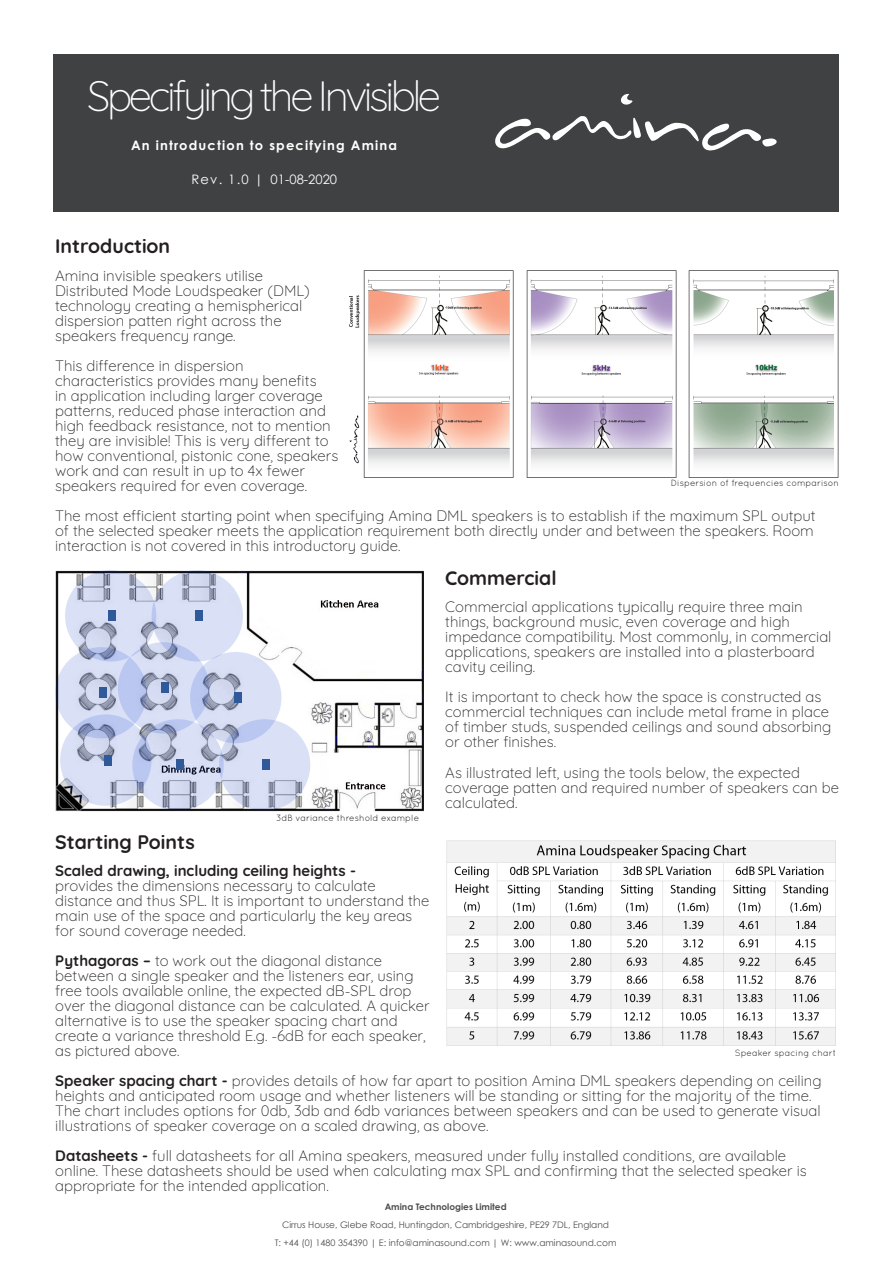
<style>
.page{position:relative;width:893px;height:1263px;background:#fff}
.page>*{position:absolute;margin:0;border:0;box-sizing:border-box;transform-origin:0 0}
.t1{font:300 42.3px "Quicksand";letter-spacing:-.08em;color:#fff}
.t2{font:700 19.5px "Quicksand";color:#231f20}
.t3{font:300 15px/15px "Quicksand";color:#231f20}
.t4{font:700 15px "Quicksand";color:#231f20}
.t5{font:700 13.05px "Century Gothic Pro";letter-spacing:.09em;color:#fff}
.t6{font:13.05px "Century Gothic";color:#fff}
.t7{font:9px/18px "Century Gothic";color:#231f20;text-align:center}
.t8{font:9px "Quicksand";color:#231f20}
.t9{font:700 9px "Century Gothic Pro";color:#231f20}
.s1{font-weight:700}
</style>
<div class="page">
<div style="left:53px;top:54px;width:786px;height:158px;background:#404142"></div>
<svg style="left:495px;top:116px;width:282px;height:35px"></svg>
<svg style="left:621px;top:94px;width:12px;height:11px"></svg>
<img style="left:350px;top:270px;width:489px;height:208px">
<img style="left:446px;top:840px;width:390px;height:206px">
<img style="left:55px;top:570px;width:369px;height:241px">
<div style="left:65px;top:570px;width:91px;height:91px;background:#0131c9;border-radius:50%;opacity:.15"></div>
<div style="left:152px;top:570px;width:91px;height:91px;background:#0131c9;border-radius:50%;opacity:.15"></div>
<div style="left:118px;top:642px;width:91px;height:92px;background:#0131c9;border-radius:50%;opacity:.15"></div>
<div style="left:190px;top:652px;width:91px;height:91px;background:#0131c9;border-radius:50%;opacity:.15"></div>
<div style="left:55px;top:647px;width:92px;height:91px;background:#0131c9;border-radius:50%;opacity:.15"></div>
<div style="left:60px;top:714px;width:92px;height:92px;background:#0131c9;border-radius:50%;opacity:.15"></div>
<div style="left:132px;top:719px;width:92px;height:92px;background:#0131c9;border-radius:50%;opacity:.15"></div>
<div style="left:219px;top:719px;width:91px;height:92px;background:#0131c9;border-radius:50%;opacity:.15"></div>
<h1 class="t1" style="left:87px;top:64px;width:355px">Specifying the Invisible</h1>
<p class="t5" style="left:131px;top:137px;width:267px">An introduction to specifying Amina</p>
<p class="t6" style="left:192px;top:170px;width:147px">Rev. 1.0 | 01-08-2020</p>
<p class="t2" style="left:55px;top:230px;width:117px">Introduction</p>
<p class="t3" style="left:55px;top:266px;width:210px">Amina invisible speakers utilise</p>
<p class="t3" style="left:55px;top:281px;width:256px">Distributed Mode Loudspeaker (DML) technology creating a hemispherical dispersion patten right across the speakers frequency range.</p>
<p class="t3" style="left:55px;top:356px;width:285px">This difference in dispersion characteristics provides many benefits<br>in application including larger coverage patterns, reduced phase interaction and high feedback resistance, not to mention they are invisible! This is very different to how conventional, pistonic cone, speakers work and can result in up to 4x fewer speakers required for even coverage.</p>
<p class="t3" style="left:55px;top:506px;width:762px">The most efficient starting point when specifying Amina DML speakers is to establish if the maximum SPL output of the selected speaker meets the application requirement both directly under and between the speakers. Room interaction is not covered in this introductory guide.</p>
<p class="t8" style="left:671px;top:478px;width:170px">Dispersion of frequencies comparison</p>
<p class="t2" style="left:445px;top:562px;width:113px">Commercial</p>
<p class="t2" style="left:55px;top:826px;width:141px">Starting Points</p>
<p class="t8" style="left:276px;top:813px;width:145px">3dB variance threshold example</p>
<p class="t3" style="left:445px;top:598px;width:388px">Commercial applications typically require three main things, background music, even coverage and high impedance compatibility. Most commonly, in commercial applications, speakers are installed into a plasterboard cavity ceiling.</p>
<p class="t3" style="left:445px;top:688px;width:388px">It is important to check how the space is constructed as commercial techniques can include metal frame in place of timber studs, suspended ceilings and sound absorbing or other finishes.</p>
<p class="t3" style="left:445px;top:763px;width:395px">As illustrated left, using the tools below, the expected coverage patten and required number of speakers can be calculated.</p>
<p class="t4" style="left:55px;top:858px;width:302px">Scaled drawing, including ceiling heights -</p>
<p class="t3" style="left:55px;top:877px;width:376px">provides the dimensions necessary to calculate distance and thus SPL. It is important to understand the main use of the space and particularly the key areas for sound coverage needed.</p>
<p class="t3" style="left:55px;top:952px;width:376px"><span class="s1">Pythagoras –</span> to work out the diagonal distance between a single speaker and the listeners ear, using free tools available online, the expected dB-SPL drop over the diagonal distance can be calculated. A quicker alternative is to use the speaker spacing chart and create a variance threshold E.g. -6dB for each speaker, as pictured above.</p>
<p class="t3" style="left:55px;top:1072px;width:768px"><span class="s1">Speaker spacing chart -</span> provides details of how far apart to position Amina DML speakers depending on ceiling heights and anticipated room usage and whether listeners will be standing or sitting for the majority of the time.<br>The chart includes options for 0db, 3db and 6db variances between speakers and can be used to generate visual illustrations of speaker coverage on a scaled drawing, as above.</p>
<p class="t3" style="left:55px;top:1147px;width:753px"><span class="s1">Datasheets -</span> full datasheets for all Amina speakers, measured under fully installed conditions, are available online. These datasheets should be used when calculating max SPL and confirming that the selected speaker is appropriate for the intended application.</p>
<p class="t8" style="left:735px;top:1048px;width:103px">Speaker spacing chart</p>
<p class="t9" style="left:385px;top:1200px;width:123px">Amina Technologies Limited</p>
<p class="t7" style="left:275px;top:1215px;width:343px">Cirrus House, Glebe Road, Huntingdon, Cambridgeshire, PE29 7DL, England<br>T: +44 (0) 1480 354390 | E: info@aminasound.com | W: www.aminasound.com</p>
</div>
